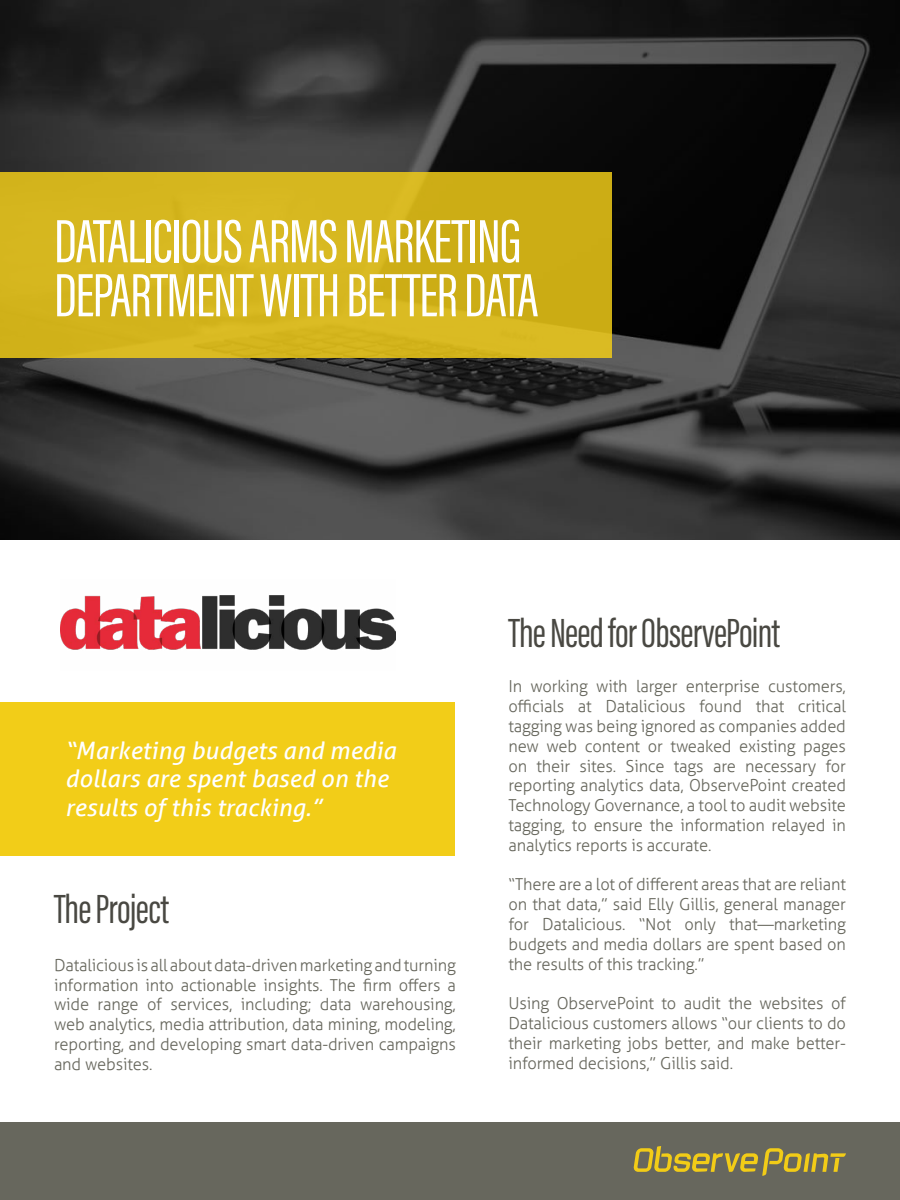
<style>
.page{position:relative;width:900px;height:1200px;background:#fff}
.page>*{position:absolute;margin:0;border:0;box-sizing:border-box;transform-origin:0 0}
.t1{font:63px/54px "Acumin Pro Extra Cond";letter-spacing:-.02em;color:#fff}
.t2{font:42px "Acumin Pro Extra Cond";letter-spacing:-.02em;color:#494842}
.t3{font:italic 24px/28.8px "Aller";letter-spacing:.01em;color:#fff}
.t4{font:300 16.5px/19.8px "Aller";letter-spacing:-.01em;color:#67675d;text-align:justify}
</style>
<div class="page">
<img style="left:0;top:0;width:900px;height:540px">
<div style="left:0;top:172px;width:612px;height:186px;background:#d5b61e"></div>
<div style="left:0;top:702px;width:454px;height:153px;background:#f2cd18"></div>
<img style="left:60px;top:595px;width:336px;height:55px">
<div style="left:0;top:1122px;width:900px;height:78px;background:#67675d"></div>
<svg style="left:633px;top:1146px;width:213px;height:30px"></svg>
<h1 class="t1" style="left:54px;top:214px;width:486px">DATALICIOUS ARMS MARKETING<br>DEPARTMENT WITH BETTER DATA</h1>
<h3 class="t3" style="left:65px;top:736px;width:332px">“Marketing budgets and media dollars are spent based on the results of this tracking.”</h3>
<h2 class="t2" style="left:54px;top:884px;width:117px">The Project</h2>
<p class="t4" style="left:54px;top:955px;width:404px">Datalicious is all about data-driven marketing and turning information into actionable insights. The firm offers a wide range of services, including; data warehousing, web analytics, media attribution, data mining, modeling, reporting, and developing smart data-driven campaigns and websites.</p>
<h2 class="t2" style="left:508px;top:608px;width:273px">The Need for ObservePoint</h2>
<p class="t4" style="left:508px;top:677px;width:339px">In working with larger enterprise customers, officials at Datalicious found that critical tagging was being ignored as companies added new web content or tweaked existing pages on their sites. Since tags are necessary for reporting analytics data, ObservePoint created Technology Governance, a tool to audit website tagging, to ensure the information relayed in analytics reports is accurate.</p>
<p class="t4" style="left:508px;top:875px;width:339px">“There are a lot of different areas that are reliant on that data,” said Elly Gillis, general manager for Datalicious. “Not only that—marketing budgets and media dollars are spent based on the results of this tracking.”</p>
<p class="t4" style="left:508px;top:993px;width:339px">Using ObservePoint to audit the websites of Datalicious customers allows “our clients to do their marketing jobs better, and make better&shy;informed decisions,” Gillis said.</p>
</div>
